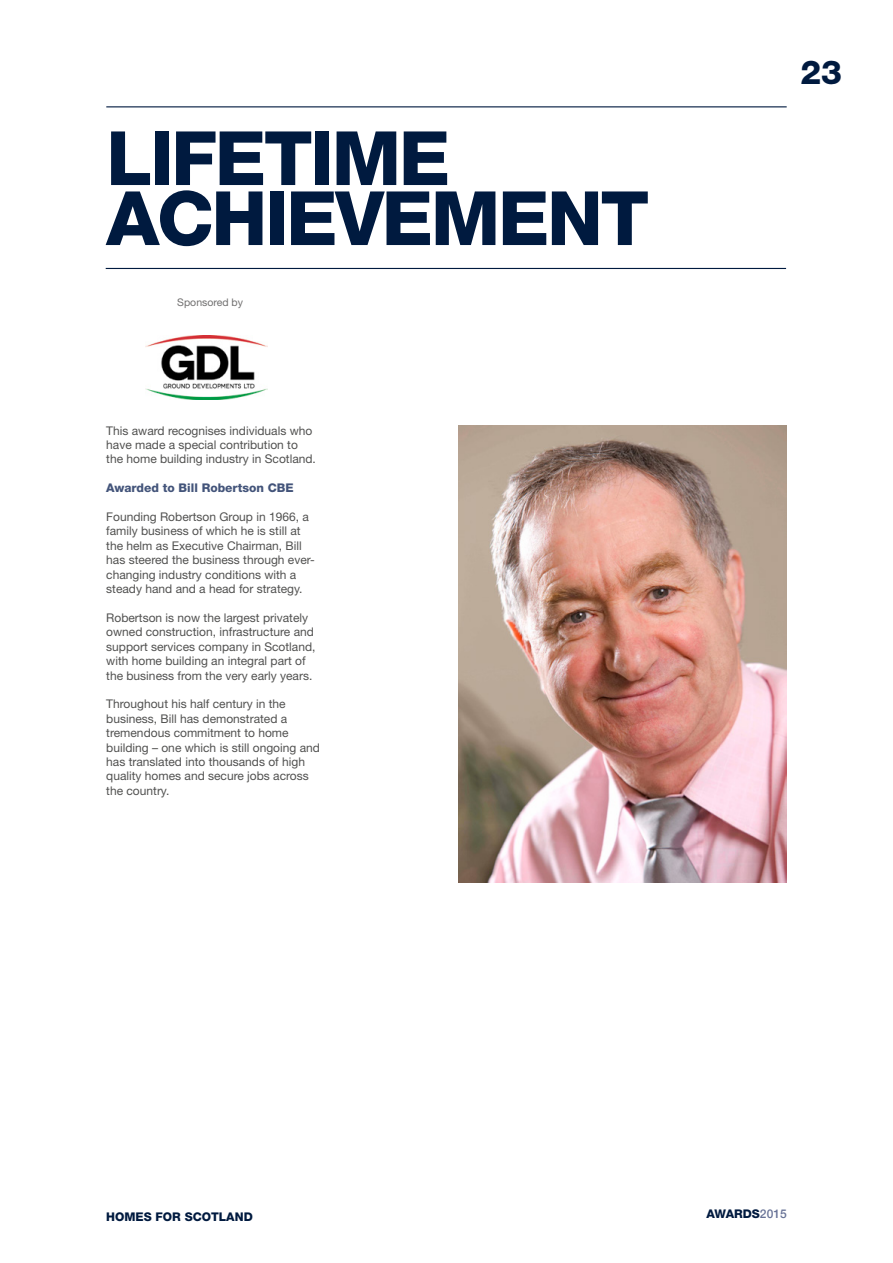
<style>
.page{position:relative;width:893px;height:1263px;background:#fff}
.page>*{position:absolute;margin:0;border:0;box-sizing:border-box;transform-origin:0 0}
.t1{font:800 75px/60px "Helvetica Neue";letter-spacing:-.03em;color:#001a3f}
.t2{font:800 33px "Helvetica Neue";color:#001a3f}
.t3{font:12px/14.4px "Helvetica Neue";color:#515150}
.t4{font:800 12px "Helvetica Neue";color:#001a3f}
.t5{font:800 12px "Helvetica Neue";color:#43547a}
.t6{font:10.5px "Helvetica Neue";color:#706f6f}
.s1{font-weight:500;color:#687397}
</style>
<div class="page">
<hr style="left:106px;top:106px;width:681px;height:1px;background:#001a3f">
<hr style="left:106px;top:268px;width:680px;height:1px;background:#001a3f">
<img style="left:145px;top:336px;width:123px;height:63px">
<img style="left:459px;top:425px;width:327px;height:457px">
<h1 class="t1" style="left:106px;top:128px;width:544px">LIFETIME<br>ACHIEVEMENT</h1>
<p class="t6" style="left:177px;top:296px;width:67px">Sponsored by</p>
<p class="t3" style="left:106px;top:423px;width:211px">This award recognises individuals who have made a special contribution to the home building industry in Scotland.</p>
<p class="t5" style="left:106px;top:481px;width:189px">Awarded to Bill Robertson CBE</p>
<p class="t3" style="left:106px;top:509px;width:210px">Founding Robertson Group in 1966, a family business of which he is still at the helm as Executive Chairman, Bill has steered the business through ever&shy;changing industry conditions with a steady hand and a head for strategy.</p>
<p class="t3" style="left:106px;top:610px;width:211px">Robertson is now the largest privately owned construction, infrastructure and support services company in Scotland, with home building an integral part of the business from the very early years.</p>
<p class="t3" style="left:106px;top:697px;width:215px">Throughout his half century in the business, Bill has demonstrated a tremendous commitment to home building – one which is still ongoing and has translated into thousands of high quality homes and secure jobs across the country.</p>
<h2 class="t2" style="left:800px;top:52px;width:43px">23</h2>
<p class="t4" style="left:106px;top:1210px;width:148px">HOMES FOR SCOTLAND</p>
<p class="t4" style="left:706px;top:1206px;width:82px">AWARDS<span class="s1">2015</span></p>
</div>
